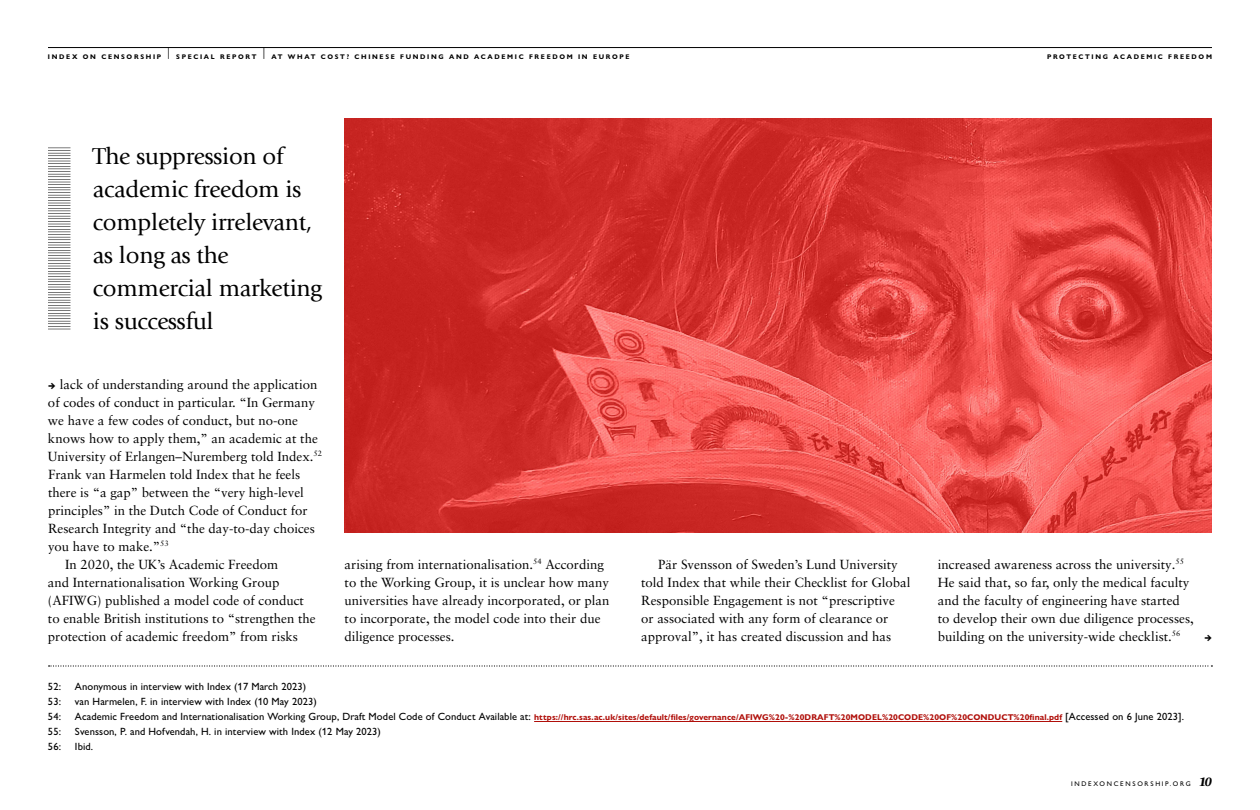
<style>
.page{position:relative;width:1260px;height:810px;background:#fff}
.page>*{position:absolute;margin:0;border:0;box-sizing:border-box;transform-origin:0 0}
.t1{font:24px/33px "Giovanni Std";letter-spacing:-.01em;color:#000}
.t2{font:13.2px/18px "Sabon LT Pro";color:#000}
.t3{font:700 12px "Source Sans Pro";color:#000}
.t4{font:500 10.5px "Gill Sans Nova";letter-spacing:.01em;color:#000}
.t5{font:700 8.4px "Gill Sans Nova";letter-spacing:.01em;color:#b00f0a}
.t6{font:700 6.75px "Gill Sans Nova";letter-spacing:.25em;color:#000}
.t7{font:500 6.75px "Gill Sans Nova";letter-spacing:.25em;color:#000}
.s1{font-family:"Source Sans Pro";font-weight:700;font-size:12px}
.s2{font-weight:700;font-size:8.4px;color:#b00f0a}
.s3{font-family:"Giovanni Std";font-weight:900;font-style:italic;font-size:13.2px}
</style>
<div class="page">
<svg style="left:49px;top:665px;width:1163px;height:2px"></svg>
<hr style="left:534px;top:721px;width:528px;height:1px;background:#b00f0a">
<svg style="left:48px;top:147px;width:22px;height:182px"></svg>
<img style="left:345px;top:118px;width:867px;height:414px">
<hr style="left:48px;top:47px;width:1164px;height:1px;background:#000">
<p class="t6" style="left:48px;top:52px;width:583px">INDEX ON CENSORSHIP <sup>|</sup> SPECIAL REPORT <sup>|</sup> AT WHAT COST? CHINESE FUNDING AND ACADEMIC FREEDOM IN EUROPE</p>
<p class="t6" style="left:1047px;top:52px;width:100px">Prote cti ng a ca demi</p>
<p class="t6" style="left:1158px;top:52px;width:55px">c f ree dom</p>
<h1 class="t1" style="left:93px;top:140px;width:231px">The suppression of academic freedom is completely irrelevant, as long as the commercial marketing is successful</h1>
<p class="t2" style="left:48px;top:375px;width:271px"><span class="s1">→</span> lack of understanding around the application</p>
<p class="t2" style="left:48px;top:393px;width:268px">of codes of conduct in particular. “In Germany</p>
<p class="t2" style="left:48px;top:411px;width:252px">we have a few codes of conduct, but no-one</p>
<p class="t2" style="left:48px;top:429px;width:271px">knows how to apply them,” an academic at the</p>
<p class="t2" style="left:48px;top:447px;width:276px">University of Erlangen–Nuremberg told Index.<sup>52</sup></p>
<p class="t2" style="left:48px;top:465px;width:254px">Frank van Harmelen told Index that he feels</p>
<p class="t2" style="left:48px;top:483px;width:257px">there is “a gap” between the “very high-level</p>
<p class="t2" style="left:48px;top:501px;width:261px">principles” in the Dutch Code of Conduct for</p>
<p class="t2" style="left:48px;top:519px;width:268px">Research Integrity and “the day-to-day choices</p>
<p class="t2" style="left:48px;top:537px;width:122px">you have to make.”<sup>53</sup></p>
<p class="t2" style="left:65px;top:555px;width:215px">In 2020, the UK’s Academic Freedom</p>
<p class="t2" style="left:48px;top:573px;width:233px">and Internationalisation Working Group</p>
<p class="t2" style="left:48px;top:591px;width:257px">(AFIWG) published a model code of conduct</p>
<p class="t2" style="left:48px;top:609px;width:269px">to enable British institutions to “strengthen the</p>
<p class="t2" style="left:48px;top:627px;width:252px">protection of academic freedom” from risks</p>
<p class="t4" style="left:48px;top:680px;width:15px">52:</p>
<p class="t4" style="left:75px;top:680px;width:233px">Anonymous in interview with Index (17 March 2023)</p>
<p class="t4" style="left:48px;top:695px;width:15px">53:</p>
<p class="t4" style="left:75px;top:695px;width:243px">van Harmelen, F. in interview with Index (10 May 2023)</p>
<p class="t4" style="left:48px;top:710px;width:15px">54:</p>
<p class="t4" style="left:75px;top:710px;width:831px">Academic Freedom and Internationalisation Working Group, Draft Model Code of Conduct Available at: <span class="s2">https://hrc.sas.ac.uk/sites/default/files/governance/AFIWG%20-%20DRAFT%20MOD EL%20COD</span></p>
<p class="t5" style="left:918px;top:712px;width:57px">E%20OF%20CONDUCT</p>
<p class="t4" style="left:1014px;top:710px;width:172px"><span class="s2">%20final.pdf</span> [Accessed on 6 June 2023].</p>
<p class="t4" style="left:48px;top:725px;width:15px">55:</p>
<p class="t4" style="left:75px;top:725px;width:307px">Svensson, P. and Hofvendah, H. in interview with Index (12 May 2023)</p>
<p class="t4" style="left:48px;top:740px;width:15px">56:</p>
<p class="t4" style="left:75px;top:740px;width:20px">Ibid.</p>
<p class="t2" style="left:345px;top:555px;width:266px">arising from internationalisation.<sup>54</sup> According to the Working Group, it is unclear how many universities have already incorporated, or plan to incorporate, the model code into their due diligence processes.</p>
<p class="t2" style="left:641px;top:555px;width:271px;text-indent:17px">Pär Svensson of Sweden’s Lund University told Index that while their Checklist for Global Responsible Engagement is not “prescriptive or associated with any form of clearance or approval”, it has created discussion and has</p>
<p class="t2" style="left:938px;top:555px;width:257px">increased awareness across the university.<sup>55<br></sup>He said that, so far, only the medical faculty and the faculty of engineering have started to develop their own due diligence processes, building on the university-wide checklist.<sup>56</sup></p>
<p class="t3" style="left:1205px;top:628px;width:9px">→</p>
<p class="t7" style="left:1071px;top:779px;width:142px">INDEXONCENSORSHIP.ORG <span class="s3">10</span></p>
</div>
